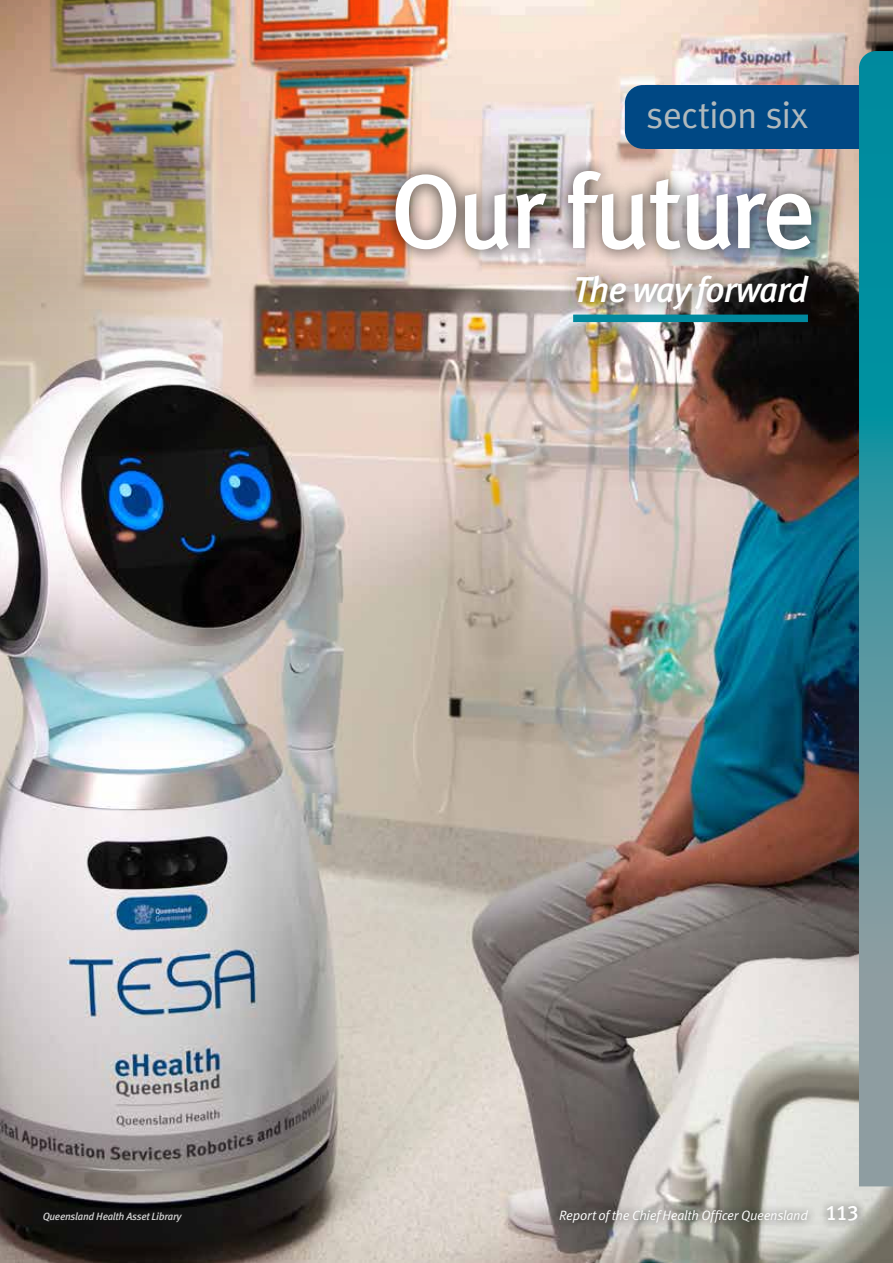
<style>
.page{position:relative;width:893px;height:1263px;background:#fff}
.page>*{position:absolute;margin:0;border:0;box-sizing:border-box;transform-origin:0 0}
.t1{font:105px "Meta Medium LF";letter-spacing:-.035em;color:#fff}
.t2{font:37.5px "Meta Normal LF";letter-spacing:-.02em;color:#b1b9bc}
.t3{font:italic 36px "Meta Medium LF";letter-spacing:-.03em;color:#fff}
.t4{font:italic 13.5px "Meta Normal LF";letter-spacing:-.015em;color:#fff}
.t5{font:italic 10.5px "Meta Medium LF";letter-spacing:-.02em;color:#fff}
.s1{font-family:"Meta Medium LF";font-style:normal;font-size:21px}
</style>
<div class="page">
<img style="left:0;top:322px;width:893px;height:941px">
<img style="left:0;top:0;width:893px;height:322px">
<svg style="left:859px;top:51px;width:34px;height:1135px;background:#4695a0"></svg>
<div style="left:380px;top:155px;width:446px;height:110px;background:#000;opacity:.75"></div>
<div style="left:559px;top:257px;width:268px;height:71px;background:#000;opacity:.75"></div>
<svg style="left:625px;top:85px;width:21px;height:64px"></svg>
<div style="left:646px;top:85px;width:213px;height:64px;background:#004884"></div>
<div style="left:573px;top:315px;width:235px;height:7px;background:#00899e"></div>
<div style="left:551px;top:1201px;width:266px;height:31px;background:#000;opacity:.75"></div>
<div style="left:818px;top:1197px;width:49px;height:33px;background:#000;opacity:.75"></div>
<h2 class="t2" style="left:646px;top:93px;width:163px">section six</h2>
<h1 class="t1" style="left:390px;top:151px;width:427px">Our future</h1>
<h3 class="t3" style="left:573px;top:268px;width:236px">The way forward</h3>
<p class="t5" style="left:43px;top:1210px;width:141px">Queensland Health Asset Library</p>
<p class="t4" style="left:559px;top:1208px;width:301px">Report of the Chief Health Officer Queensland <span class="s1">113</span></p>
</div>
